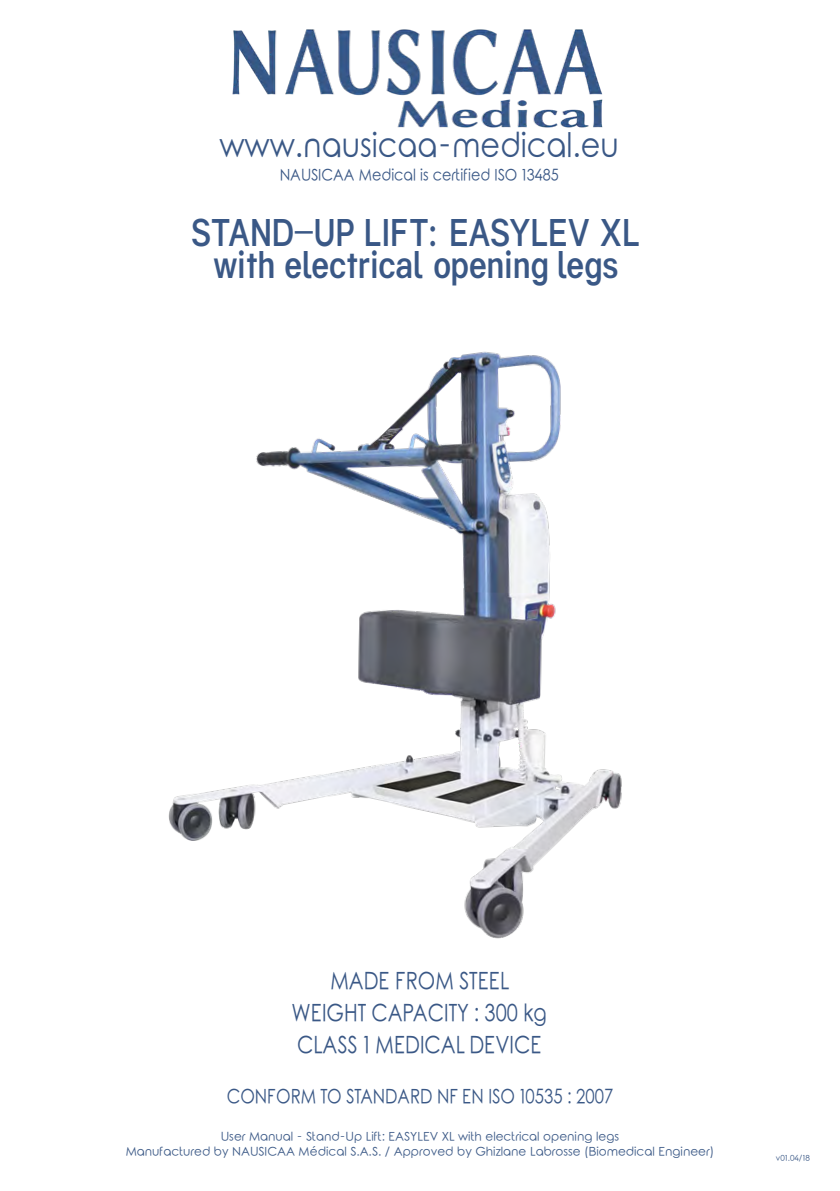
<style>
.page{position:relative;width:840px;height:1191px;background:#fff}
.page>*{position:absolute;margin:0;border:0;box-sizing:border-box;transform-origin:0 0}
.t1{font:500 40px/32px "Kalypsa";letter-spacing:.005em;color:#3a5886;text-align:center;scale:.83 1}
.t2{font:33.6px "Rounded Elegance";color:#3a5886;scale:.89 1}
.t3{font:24px/32px "Rounded Elegance";color:#3a5886;text-align:center;scale:.83 1}
.t4{font:20px "Rounded Elegance";color:#3a5886;scale:.83 1}
.t5{font:16px "Rounded Elegance";color:#3a5886;scale:.89 1}
.t6{font:12px/14.4px "Rounded Elegance";color:#3a5886;text-align:center}
.t7{font:8px "Rounded Elegance";color:#3a5886}
</style>
<div class="page">
<img style="left:232px;top:29px;width:371px;height:99px">
<img style="left:168px;top:351px;width:454px;height:588px">
<h2 class="t2" style="left:219px;top:126px;width:450px">www.nausicaa-medical.eu</h2>
<h3 class="t5" style="left:279px;top:166px;width:315px">NAUSICAA Medical is certified ISO 13485</h3>
<h1 class="t1" style="left:191px;top:216px;width:542px">STAND-UP LIFT: EASYLEV XL with electrical opening legs</h1>
<h3 class="t3" style="left:291px;top:968px;width:309px">MADE FROM STEEL<br>WEIGHT CAPACITY : 300 kg<br>CLASS 1 MEDICAL DEVICE</h3>
<h3 class="t4" style="left:226px;top:1084px;width:467px">CONFORM TO STANDARD NF EN ISO 10535 : 2007</h3>
<p class="t6" style="left:126px;top:1131px;width:589px">User Manual - Stand-Up Lift: EASYLEV XL with electrical opening legs<br>Manufactured by NAUSICAA Médical S.A.S. / Approved by Ghizlane Labrosse (Biomedical Engineer)</p>
<p class="t7" style="left:775px;top:1153px;width:35px">v01.04/18</p>
</div>
